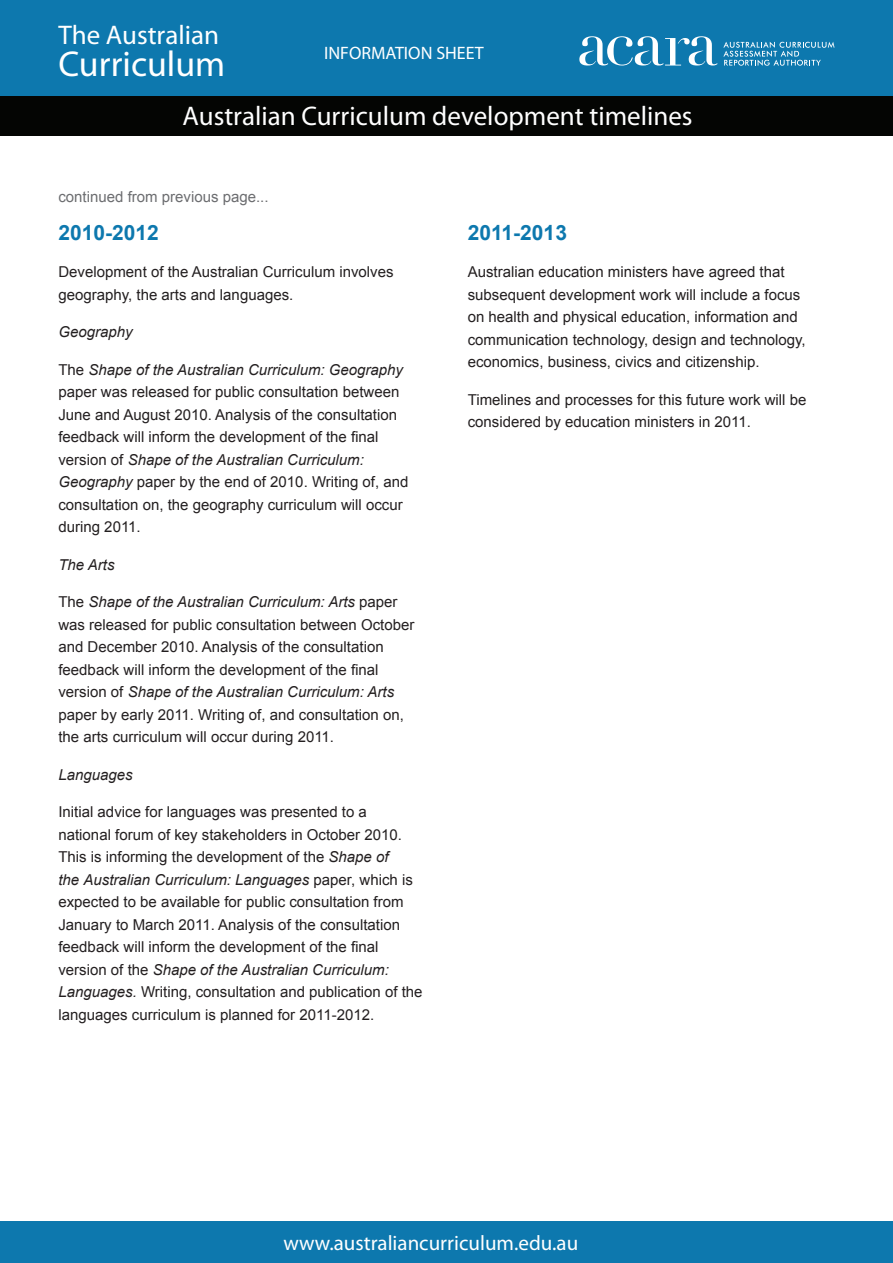
<style>
.page{position:relative;width:893px;height:1263px;background:#fff}
.page>*{position:absolute;margin:0;border:0;box-sizing:border-box;transform-origin:0 0}
.t1{font:36px "Myriad Pro";color:#fff}
.t2{font:27px "Myriad Pro";color:#fff}
.t3{font:21px "Myriad Pro";color:#fff}
.t4{font:700 21px "Arial";color:#0d78ae}
.t5{font:18px "Myriad Pro";color:#fff}
.t6{font:15px/22.5px "Arial";color:#231f20}
.t7{font:15px "Arial";color:#6c6d70}
.t8{font:italic 15px "Arial";color:#231f20}
.s1{font-style:italic}
</style>
<div class="page">
<div style="left:0;top:1221px;width:893px;height:42px;background:#0d78ae"></div>
<div style="left:0;top:96px;width:893px;height:40px;background:#040503"></div>
<div style="left:0;top:0;width:893px;height:96px;background:#0d78ae"></div>
<svg style="left:579px;top:36px;width:255px;height:30px"></svg>
<h2 class="t2" style="left:58px;top:18px;width:162px">The Australian</h2>
<h1 class="t1" style="left:58px;top:42px;width:168px">Curriculum</h1>
<p class="t5" style="left:324px;top:42px;width:161px">INFORMATION SHEET</p>
<h2 class="t2" style="left:183px;top:100px;width:512px">Australian Curriculum development timelines</h2>
<p class="t7" style="left:58px;top:187px;width:212px">continued from previous page...</p>
<h3 class="t4" style="left:58px;top:218px;width:102px">2010-2012</h3>
<p class="t6" style="left:58px;top:261px;width:337px">Development of the Australian Curriculum involves geography, the arts and languages.</p>
<p class="t8" style="left:58px;top:322px;width:76px">Geography</p>
<p class="t6" style="left:58px;top:358px;width:351px">The <span class="s1">Shape of the Australian Curriculum: Geography </span>paper was released for public consultation between June and August 2010. Analysis of the consultation feedback will inform the development of the final version of <span class="s1">Shape of the Australian Curriculum:<br>Geography</span> paper by the end of 2010. Writing of, and consultation on, the geography curriculum will occur during 2011.</p>
<p class="t8" style="left:58px;top:555px;width:58px">The Arts</p>
<p class="t6" style="left:58px;top:591px;width:357px">The <span class="s1">Shape of the Australian Curriculum: Arts</span> paper was released for public consultation between October and December 2010. Analysis of the consultation feedback will inform the development of the final version of <span class="s1">Shape of the Australian Curriculum: Arts </span>paper by early 2011. Writing of, and consultation on, the arts curriculum will occur during 2011.</p>
<p class="t8" style="left:58px;top:765px;width:76px">Languages</p>
<p class="t6" style="left:58px;top:801px;width:366px">Initial advice for languages was presented to a national forum of key stakeholders in October 2010.<br>This is informing the development of the <span class="s1">Shape of<br>the Australian Curriculum: Languages</span> paper, which is expected to be available for public consultation from January to March 2011. Analysis of the consultation feedback will inform the development of the final version of the <span class="s1">Shape of the Australian Curriculum:<br>Languages.</span> Writing, consultation and publication of the languages curriculum is planned for 2011-2012.</p>
<h3 class="t4" style="left:468px;top:218px;width:101px">2011-2013</h3>
<p class="t6" style="left:468px;top:261px;width:339px">Australian education ministers have agreed that subsequent development work will include a focus on health and physical education, information and communication technology, design and technology, economics, business, civics and citizenship.</p>
<p class="t6" style="left:468px;top:388px;width:340px">Timelines and processes for this future work will be considered by education ministers in 2011.</p>
<h3 class="t3" style="left:283px;top:1229px;width:296px">www.australiancurriculum.edu.au</h3>
</div>
